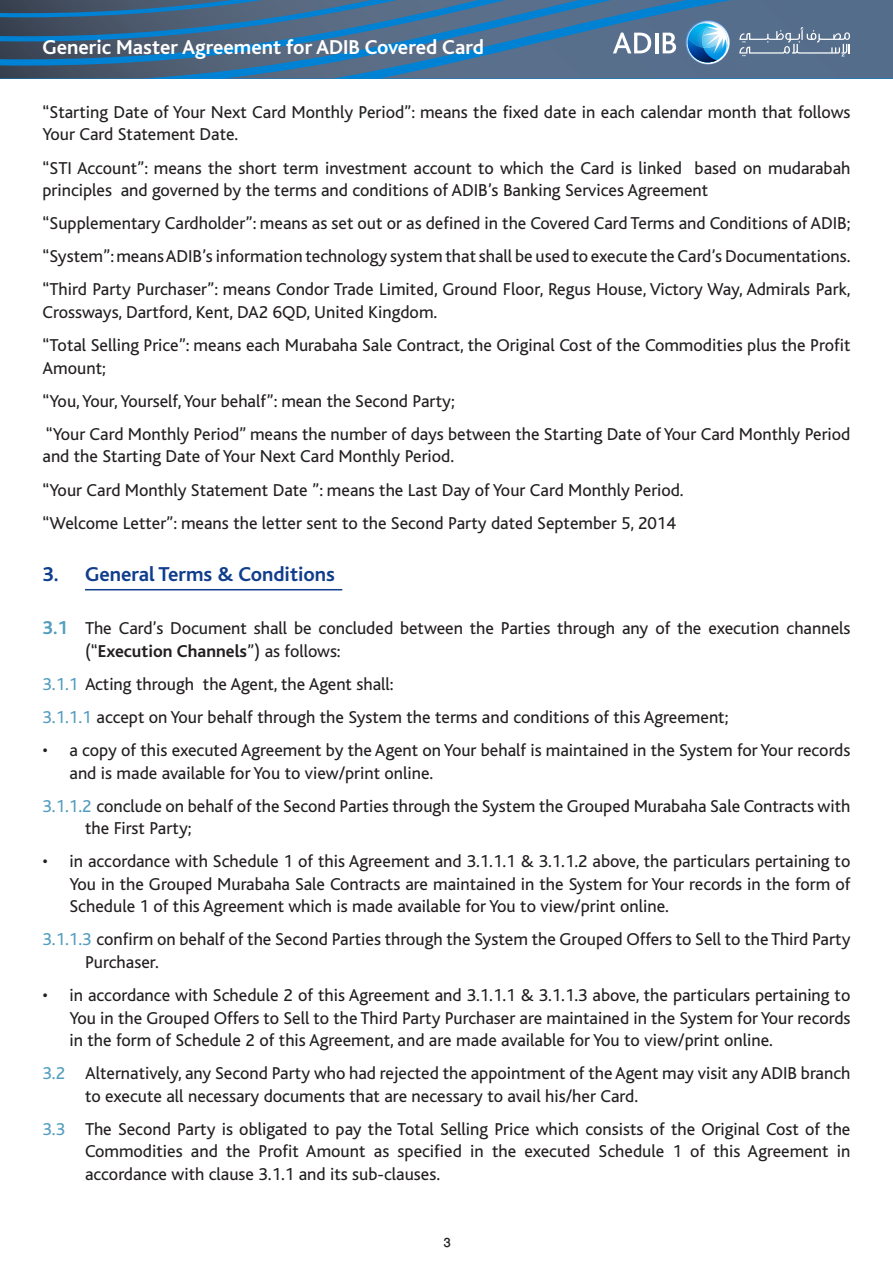
<style>
.page{position:relative;width:893px;height:1263px;background:#fff}
.page>*{position:absolute;margin:0;border:0;box-sizing:border-box;transform-origin:0 0}
.t1{font:700 21px "Bliss";color:#fff}
.Text-1{font:700 21px "Bliss";color:#103d8c}
.Text-1-2{font:18px/22.5px "Bliss";color:#231f20}
.t2{font:500 18px "Win Soft Pro";color:#231f20}
.s1{font-weight:700;font-size:19.5px;color:#529cbe}
.s2{font-weight:700}
.s3{color:#529cbe}
</style>
<div class="page">
<svg style="left:0;top:0;width:893px;height:78px;background:#486f92"></svg>
<hr style="left:85px;top:589px;width:257px;height:1px;background:#103d8c">
<p class="t1" style="left:43px;top:37px;width:443px">Generic Master Agreement for ADIB Covered Card</p>
<p class="Text-1-2" style="left:43px;top:101px;width:809px">“Starting Date of Your Next Card Monthly Period”: means the fixed date in each calendar month that follows<br>Your Card Statement Date.</p>
<p class="Text-1-2" style="left:43px;top:157px;width:809px">“STI Account”: means the short term investment account to which the Card is linked based on mudarabah principles and governed by the terms and conditions of ADIB’s Banking Services Agreement</p>
<p class="Text-1-2" style="left:43px;top:212px;width:809px">“Supplementary Cardholder”: means as set out or as defined in the Covered Card Terms and Conditions of ADIB;</p>
<p class="Text-1-2" style="left:43px;top:246px;width:809px">“System”: means ADIB’s information technology system that shall be used to execute the Card’s Documentations.</p>
<p class="Text-1-2" style="left:43px;top:279px;width:809px">“Third Party Purchaser”: means Condor Trade Limited, Ground Floor, Regus House, Victory Way, Admirals Park,<br>Crossways, Dartford, Kent, DA2 6QD, United Kingdom.</p>
<p class="Text-1-2" style="left:43px;top:334px;width:809px">“Total Selling Price”: means each Murabaha Sale Contract, the Original Cost of the Commodities plus the Profit<br>Amount;</p>
<p class="Text-1-2" style="left:43px;top:390px;width:414px">“You, Your, Yourself, Your behalf”: mean the Second Party;</p>
<p class="Text-1-2" style="left:43px;top:423px;width:809px">“Your Card Monthly Period” means the number of days between the Starting Date of Your Card Monthly Period and the Starting Date of Your Next Card Monthly Period.</p>
<p class="Text-1-2" style="left:43px;top:479px;width:643px">“Your Card Monthly Statement Date ”: means the Last Day of Your Card Monthly Period.</p>
<p class="Text-1-2" style="left:43px;top:512px;width:635px">“Welcome Letter”: means the letter sent to the Second Party dated September 5, 2014</p>
<p class="Text-1" style="left:43px;top:564px;width:294px">3. General Terms &amp; Conditions</p>
<p class="Text-1-2" style="left:85px;top:617px;width:767px;text-indent:-43px"><span class="s1">3.1</span> The Card’s Document shall be concluded between the Parties through any of the execution channels (“<span class="s2">Execution Channels</span>”) as follows:</p>
<p class="Text-1-2" style="left:43px;top:673px;width:353px"><span class="s3">3.1.1</span> Acting through the Agent, the Agent shall:</p>
<p class="Text-1-2" style="left:43px;top:706px;width:687px"><span class="s3">3.1.1.1</span> accept on Your behalf through the System the terms and conditions of this Agreement;</p>
<p class="Text-1-2" style="left:70px;top:739px;width:782px;text-indent:-27px">• a copy of this executed Agreement by the Agent on Your behalf is maintained in the System for Your records and is made available for You to view/print online.</p>
<p class="Text-1-2" style="left:85px;top:795px;width:767px;text-indent:-43px"><span class="s3">3.1.1.2</span> conclude on behalf of the Second Parties through the System the Grouped Murabaha Sale Contracts with the First Party;</p>
<p class="Text-1-2" style="left:70px;top:850px;width:782px;text-align:justify;text-indent:-27px">• in accordance with Schedule 1 of this Agreement and 3.1.1.1 &amp; 3.1.1.2 above, the particulars pertaining to You in the Grouped Murabaha Sale Contracts are maintained in the System for Your records in the form of Schedule 1 of this Agreement which is made available for You to view/print online.</p>
<p class="Text-1-2" style="left:85px;top:929px;width:767px;text-indent:-43px"><span class="s3">3.1.1.3</span> confirm on behalf of the Second Parties through the System the Grouped Offers to Sell to the Third Party<br>Purchaser.</p>
<p class="Text-1-2" style="left:70px;top:984px;width:782px;text-align:justify;text-indent:-27px">• in accordance with Schedule 2 of this Agreement and 3.1.1.1 &amp; 3.1.1.3 above, the particulars pertaining to You in the Grouped Offers to Sell to the Third Party Purchaser are maintained in the System for Your records in the form of Schedule 2 of this Agreement, and are made available for You to view/print online.</p>
<p class="Text-1-2" style="left:85px;top:1062px;width:767px;text-indent:-43px"><span class="s3">3.2</span> Alternatively, any Second Party who had rejected the appointment of the Agent may visit any ADIB branch to execute all necessary documents that are necessary to avail his/her Card.</p>
<p class="Text-1-2" style="left:85px;top:1118px;width:767px;text-align:justify;text-indent:-43px"><span class="s3">3.3</span> The Second Party is obligated to pay the Total Selling Price which consists of the Original Cost of the Commodities and the Profit Amount as specified in the executed Schedule 1 of this Agreement in accordance with clause 3.1.1 and its sub-clauses.</p>
<p class="t2" style="left:443px;top:1230px;width:9px">3</p>
</div>
